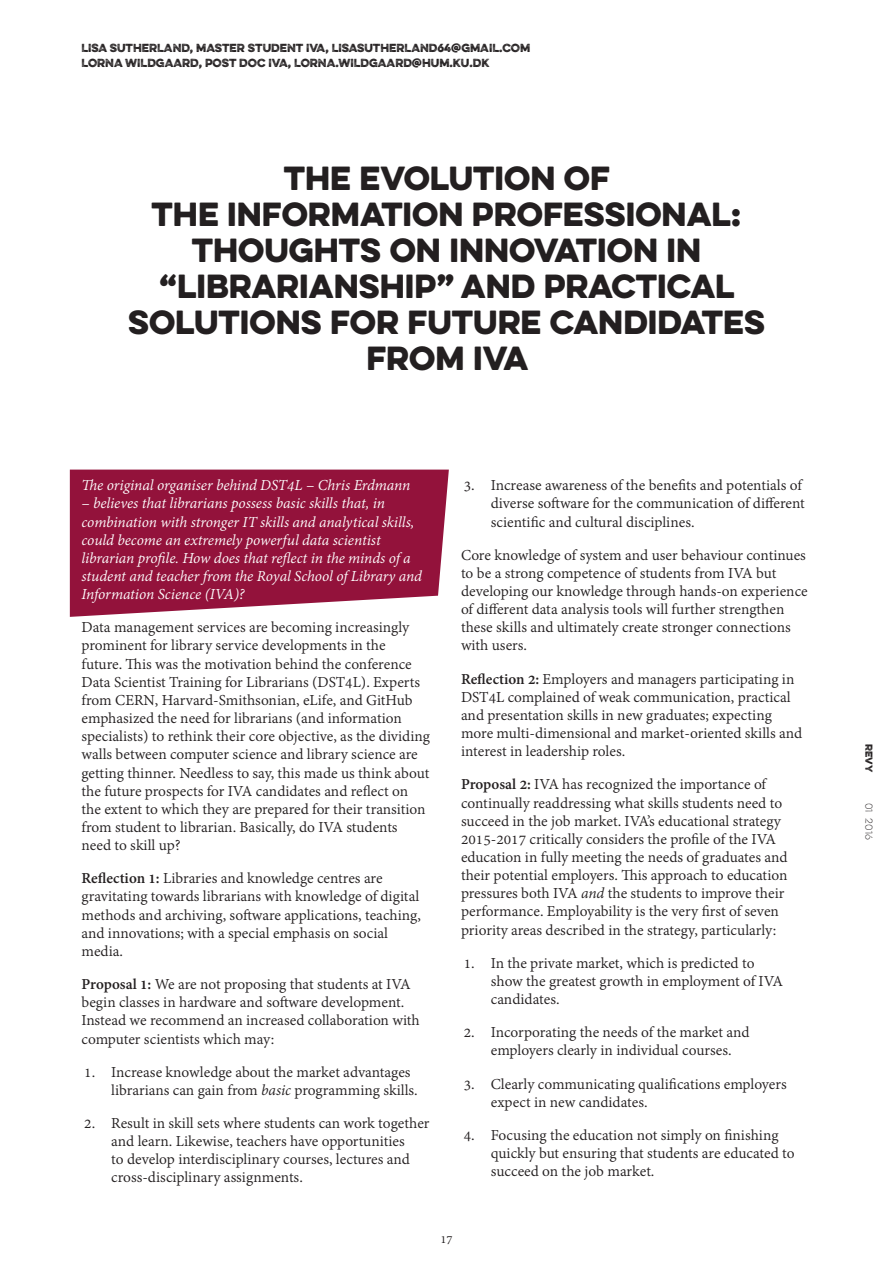
<style>
.page{position:relative;width:893px;height:1263px;background:#fff}
.page>*{position:absolute;margin:0;border:0;box-sizing:border-box;transform-origin:0 0}
.t1{font:30px/36px "Eveleth Clean";color:#231f20;text-align:center}
.t2{font:16.5px/18.1px "Adobe Devanagari";color:#231f20}
.t3{font:italic 16.5px/18.1px "Adobe Devanagari";letter-spacing:-.005em;color:#fff}
.t4{font:13.5px "Adobe Devanagari";color:#231f20}
.t5{font:10.5px/15px "Eveleth";color:#231f20}
.t6{font:100 9px "Eveleth";letter-spacing:-.005em;color:#231f20}
.t7{font:9px "Eveleth";color:#231f20}
.s1{font-weight:700}
.s2{font-style:italic}
</style>
<div class="page">
<svg style="left:70px;top:470px;width:379px;height:147px;background:#9c264c"></svg>
<p class="t5" style="left:81px;top:40px;width:450px">LISA SUTHERLAND, MASTER STUDENT IVA, LISASUTHERLAND64@GMAIL.COM<br>LORNA WILDGAARD, POST DOC IVA, LORNA.WILDGAARD@HUM.KU.DK</p>
<h1 class="t1" style="left:128px;top:159px;width:638px">THE EVOLUTION OF<br>THE INFORMATION PROFESSIONAL:<br>THOUGHTS ON INNOVATION IN “LIBRARIANSHIP” AND PRACTICAL<br>SOLUTIONS FOR FUTURE CANDIDATES<br>FROM IVA</h1>
<p class="t3" style="left:81px;top:478px;width:330px">The original organiser behind DST4L – Chris Erdmann</p>
<p class="t3" style="left:81px;top:496px;width:342px">– believes that librarians possess basic skills that, in combination with stronger IT skills and analytical skills, could become an extremely powerful data scientist librarian profile. How does that reflect in the minds of a student and teacher from the Royal School of Library and Information Science (IVA)?</p>
<p class="t2" style="left:81px;top:620px;width:350px">Data management services are becoming increasingly prominent for library service developments in the future. This was the motivation behind the conference Data Scientist Training for Librarians (DST4L). Experts from CERN, Harvard-Smithsonian, eLife, and GitHub emphasized the need for librarians (and information specialists) to rethink their core objective, as the dividing walls between computer science and library science are getting thinner. Needless to say, this made us think about the future prospects for IVA candidates and reflect on the extent to which they are prepared for their transition from student to librarian. Basically, do IVA students need to skill up?</p>
<p class="t2" style="left:81px;top:871px;width:341px"><span class="s1">Reflection 1:</span> Libraries and knowledge centres are gravitating towards librarians with knowledge of digital methods and archiving, software applications, teaching, and innovations; with a special emphasis on social media.</p>
<p class="t2" style="left:81px;top:976px;width:340px"><span class="s1">Proposal 1:</span> We are not proposing that students at IVA begin classes in hardware and software development.<br>Instead we recommend an increased collaboration with computer scientists which may:</p>
<p class="t2" style="left:111px;top:1064px;width:308px;text-indent:-27px">1. Increase knowledge about the market advantages librarians can gain from <span class="s2">basic</span> programming skills.</p>
<p class="t2" style="left:111px;top:1115px;width:320px;text-indent:-27px">2. Result in skill sets where students can work together and learn. Likewise, teachers have opportunities<br>to develop interdisciplinary courses, lectures and cross-disciplinary assignments.</p>
<p class="t2" style="left:491px;top:478px;width:315px;text-indent:-27px">3. Increase awareness of the benefits and potentials of diverse software for the communication of different scientific and cultural disciplines.</p>
<p class="t2" style="left:461px;top:547px;width:348px">Core knowledge of system and user behaviour continues to be a strong competence of students from IVA but developing our knowledge through hands-on experience of different data analysis tools will further strengthen these skills and ultimately create stronger connections with users.</p>
<p class="t2" style="left:461px;top:671px;width:343px"><span class="s1">Reflection 2:</span> Employers and managers participating in DST4L complained of weak communication, practical and presentation skills in new graduates; expecting more multi-dimensional and market-oriented skills and interest in leadership roles.</p>
<p class="t2" style="left:461px;top:777px;width:328px"><span class="s1">Proposal 2:</span> IVA has recognized the importance of continually readdressing what skills students need to succeed in the job market. IVA’s educational strategy 2015-2017 critically considers the profile of the IVA education in fully meeting the needs of graduates and their potential employers. This approach to education pressures both IVA <span class="s2">and</span> the students to improve their performance. Employability is the very first of seven priority areas described in the strategy, particularly:</p>
<p class="t2" style="left:491px;top:955px;width:294px;text-indent:-27px">1. In the private market, which is predicted to show the greatest growth in employment of IVA candidates.</p>
<p class="t2" style="left:464px;top:1024px;width:287px;text-align:center">2. Incorporating the needs of the market and employers clearly in individual courses.</p>
<p class="t2" style="left:491px;top:1076px;width:297px;text-indent:-27px">3. Clearly communicating qualifications employers expect in new candidates.</p>
<p class="t2" style="left:491px;top:1127px;width:305px;text-indent:-27px">4. Focusing the education not simply on finishing quickly but ensuring that students are educated to succeed on the job market.</p>
<p class="t4" style="left:440px;top:1231px;width:14px">17</p>
<p class="t7" style="left:876px;top:744px;width:29px;rotate:90deg">revy</p>
<p class="t6" style="left:875px;top:802px;width:39px;rotate:90deg">01 2016</p>
</div>
